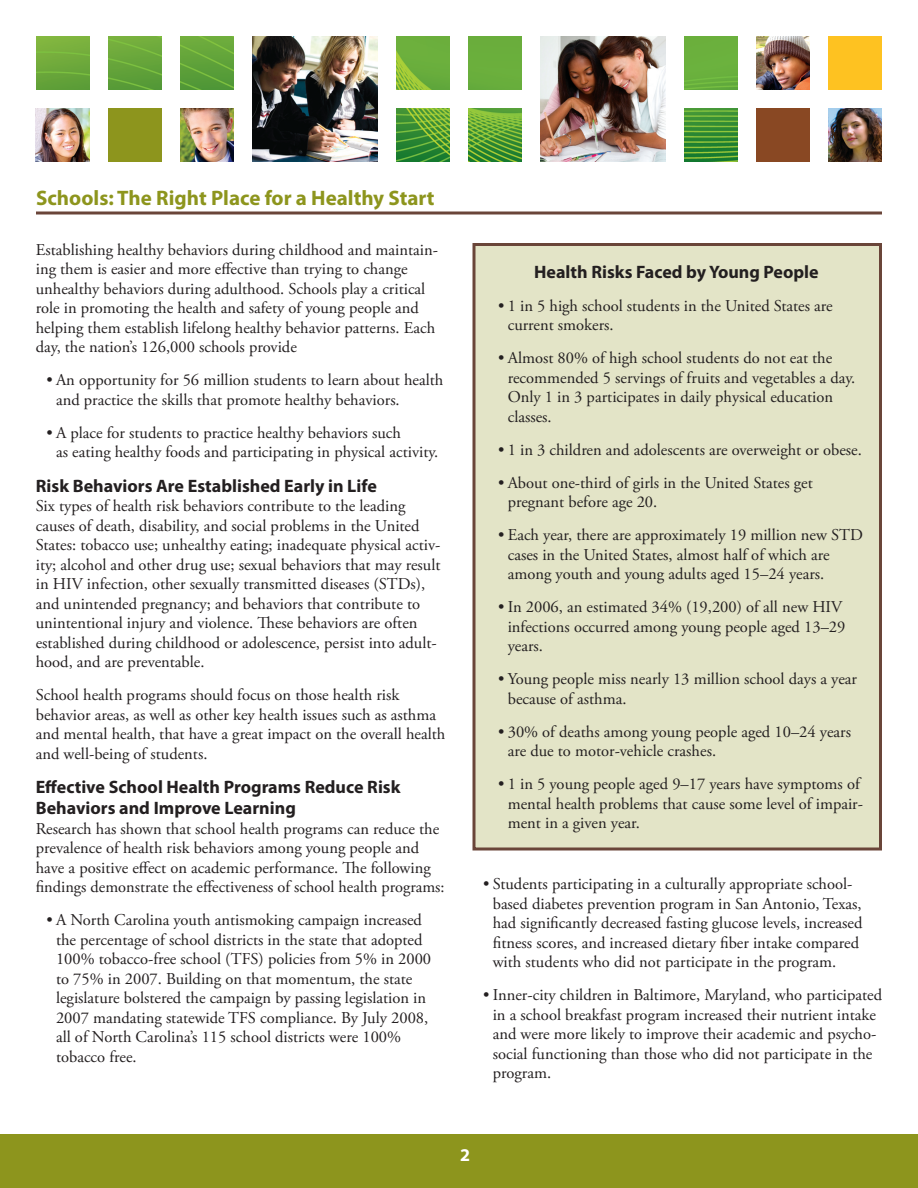
<style>
.page{position:relative;width:918px;height:1188px;background:#fff}
.page>*{position:absolute;margin:0;border:0;box-sizing:border-box;transform-origin:0 0}
.H1_Header{font:700 21px "Myriad Pro";color:#8d951d}
.H2_Header{font:700 18px/21px "Myriad Pro";color:#231f20}
.T1_Section_Title_Hea{font:700 18px "Myriad Pro";color:#231f20}
.T1_Section_Title_Hea-2{font:700 18px "Myriad Pro";color:#fff}
.Bullet_List{font:16.5px/19.5px "Adobe Garamond Pro";color:#231f20}
.B1_Body_Copy{font:16.5px/19.5px "Adobe Garamond Pro";color:#231f20}
</style>
<div class="page">
<img style="left:35px;top:36px;width:847px;height:815px">
<img style="left:36px;top:108px;width:54px;height:54px">
<div style="left:0;top:1134px;width:918px;height:54px;background:#8d951d"></div>
<hr style="left:36px;top:212px;width:846px;height:2px;background:#6a4539">
<div style="left:108px;top:108px;width:54px;height:54px;background:#8d951d"></div>
<div style="left:828px;top:36px;width:54px;height:54px;background:#fec221"></div>
<div style="left:756px;top:108px;width:54px;height:54px;background:#894823"></div>
<img style="left:540px;top:36px;width:126px;height:126px">
<img style="left:756px;top:36px;width:54px;height:54px">
<img style="left:828px;top:108px;width:54px;height:54px">
<img style="left:252px;top:36px;width:126px;height:126px">
<img style="left:180px;top:108px;width:54px;height:54px">
<div style="left:472px;top:243px;width:410px;height:607px;background:#e3e4c7;border:3px solid #6a4539"></div>
<p class="H1_Header" style="left:36px;top:184px;width:400px">Schools: The Right Place for a Healthy Start</p>
<p class="B1_Body_Copy" style="left:36px;top:241px;width:404px">Establishing healthy behaviors during childhood and maintain&shy;ing them is easier and more effective than trying to change unhealthy behaviors during adulthood. Schools play a critical role in promoting the health and safety of young people and helping them establish lifelong healthy behavior patterns. Each day, the nation’s 126,000 schools provide</p>
<p class="Bullet_List" style="left:56px;top:371px;width:389px;text-indent:-9px">• An opportunity for 56 million students to learn about health and practice the skills that promote healthy behaviors.</p>
<p class="Bullet_List" style="left:56px;top:424px;width:384px;text-indent:-9px">• A place for students to practice healthy behaviors such<br>as eating healthy foods and participating in physical activity.</p>
<p class="H2_Header" style="left:36px;top:475px;width:343px">Risk Behaviors Are Established Early in Life</p>
<p class="B1_Body_Copy" style="left:36px;top:497px;width:406px">Six types of health risk behaviors contribute to the leading causes of death, disability, and social problems in the United States: tobacco use; unhealthy eating; inadequate physical activ&shy;ity; alcohol and other drug use; sexual behaviors that may result in HIV infection, other sexually transmitted diseases (STDs), and unintended pregnancy; and behaviors that contribute to unintentional injury and violence. These behaviors are often established during childhood or adolescence, persist into adult&shy;hood, and are preventable.</p>
<p class="B1_Body_Copy" style="left:36px;top:686px;width:411px">School health programs should focus on those health risk behavior areas, as well as other key health issues such as asthma and mental health, that have a great impact on the overall health and well-being of students.</p>
<p class="H2_Header" style="left:36px;top:776px;width:366px">Effective School Health Programs Reduce Risk<br>Behaviors and Improve Learning</p>
<p class="B1_Body_Copy" style="left:36px;top:820px;width:410px">Research has shown that school health programs can reduce the prevalence of health risk behaviors among young people and have a positive effect on academic performance. The following findings demonstrate the effectiveness of school health programs:</p>
<p class="Bullet_List" style="left:56px;top:911px;width:377px;text-indent:-9px">• A North Carolina youth antismoking campaign increased the percentage of school districts in the state that adopted 100% tobacco-free school (TFS) policies from 5% in 2000 to 75% in 2007. Building on that momentum, the state legislature bolstered the campaign by passing legislation in 2007 mandating statewide TFS compliance. By July 2008, all of North Carolina’s 115 school districts were 100% tobacco free.</p>
<p class="T1_Section_Title_Hea" style="left:534px;top:260px;width:286px">Health Risks Faced by Young People</p>
<p class="Bullet_List" style="left:508px;top:296px;width:327px;text-indent:-9px">• 1 in 5 high school students in the United States are current smokers.</p>
<p class="Bullet_List" style="left:508px;top:349px;width:349px;text-indent:-9px">• Almost 80% of high school students do not eat the recommended 5 servings of fruits and vegetables a day.<br>Only 1 in 3 participates in daily physical education classes.</p>
<p class="Bullet_List" style="left:498px;top:440px;width:365px">• 1 in 3 children and adolescents are overweight or obese.</p>
<p class="Bullet_List" style="left:508px;top:473px;width:307px;text-indent:-9px">• About one-third of girls in the United States get pregnant before age 20.</p>
<p class="Bullet_List" style="left:508px;top:526px;width:357px;text-indent:-9px">• Each year, there are approximately 19 million new STD cases in the United States, almost half of which are among youth and young adults aged 15–24 years.</p>
<p class="Bullet_List" style="left:508px;top:598px;width:339px;text-indent:-9px">• In 2006, an estimated 34% (19,200) of all new HIV infections occurred among young people aged 13–29 years.</p>
<p class="Bullet_List" style="left:508px;top:670px;width:351px;text-indent:-9px">• Young people miss nearly 13 million school days a year because of asthma.</p>
<p class="Bullet_List" style="left:508px;top:722px;width:345px;text-indent:-9px">• 30% of deaths among young people aged 10–24 years are due to motor-vehicle crashes.</p>
<p class="Bullet_List" style="left:508px;top:775px;width:357px;text-indent:-9px">• 1 in 5 young people aged 9–17 years have symptoms of mental health problems that cause some level of impair&shy;ment in a given year.</p>
<p class="Bullet_List" style="left:493px;top:875px;width:371px;text-indent:-9px">• Students participating in a culturally appropriate school&shy;based diabetes prevention program in San Antonio, Texas, had significantly decreased fasting glucose levels, increased fitness scores, and increased dietary fiber intake compared with students who did not participate in the program.</p>
<p class="Bullet_List" style="left:493px;top:986px;width:391px;text-indent:-9px">• Inner-city children in Baltimore, Maryland, who participated in a school breakfast program increased their nutrient intake and were more likely to improve their academic and psycho&shy;social functioning than those who did not participate in the program.</p>
<p class="T1_Section_Title_Hea-2" style="left:460px;top:1143px;width:11px">2</p>
</div>
